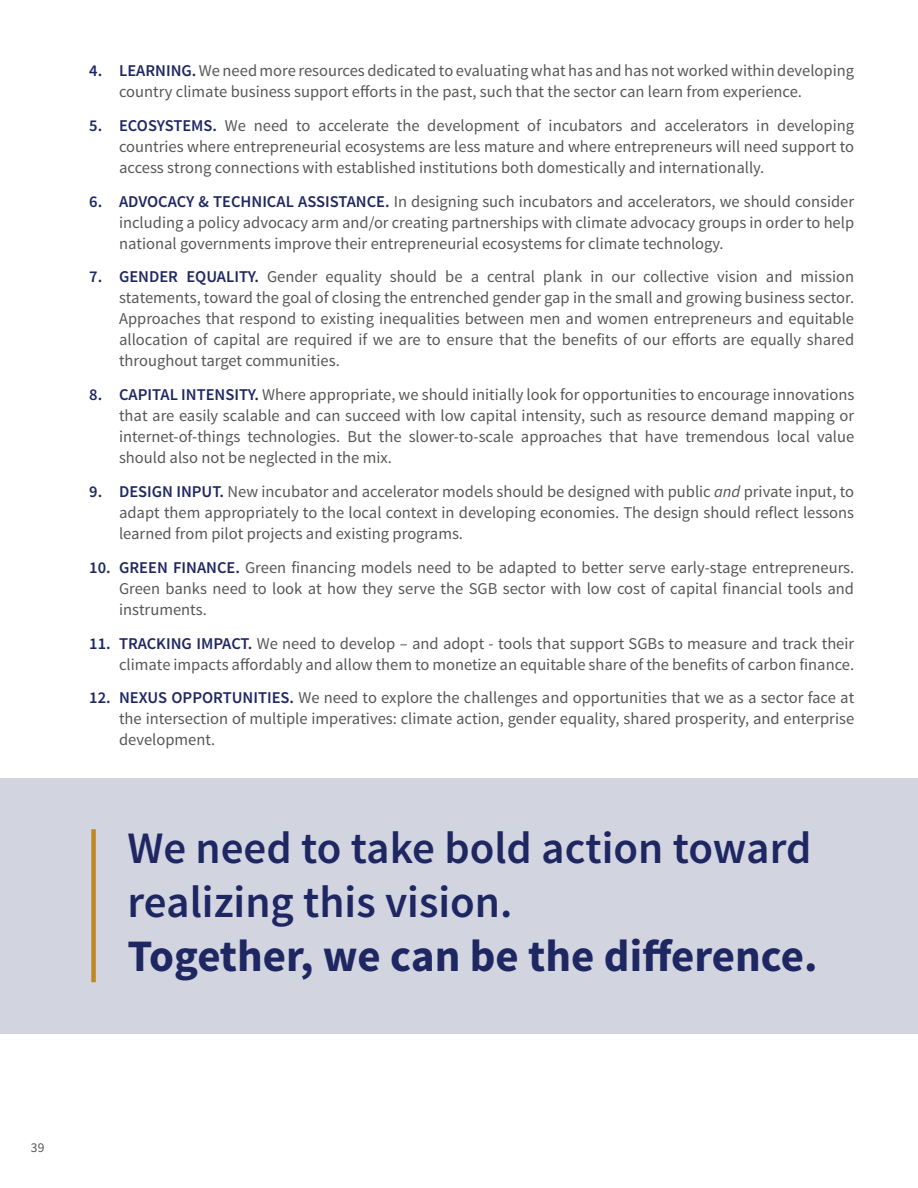
<style>
.page{position:relative;width:918px;height:1188px;background:#fff}
.page>*{position:absolute;margin:0;border:0;box-sizing:border-box;transform-origin:0 0}
.t1{font:600 45px/54px "Source Sans Pro";color:#1f2762}
.t2{font:700 45px "Source Sans Pro";color:#1f2762}
.t3{font:16.5px/21px "Source Sans Pro";color:#575756;text-align:justify}
.t4{font:13.5px "Source Sans Pro";color:#575756}
.s1{font-weight:600;color:#1f2762}
.s2{font-style:italic}
</style>
<div class="page">
<div style="left:0;top:778px;width:918px;height:255px;background:#d2d4e0"></div>
<div style="left:91px;top:829px;width:5px;height:153px;background:#c08825"></div>
<p class="t3" style="left:119px;top:60px;width:737px;text-indent:-30px"><span class="s1">4. LEARNING.</span> We need more resources dedicated to evaluating what has and has not worked within developing country climate business support efforts in the past, such that the sector can learn from experience.</p>
<p class="t3" style="left:119px;top:115px;width:737px;text-indent:-30px"><span class="s1">5. ECOSYSTEMS.</span> We need to accelerate the development of incubators and accelerators in developing countries where entrepreneurial ecosystems are less mature and where entrepreneurs will need support to access strong connections with established institutions both domestically and internationally.</p>
<p class="t3" style="left:119px;top:191px;width:737px;text-indent:-30px"><span class="s1">6. ADVOCACY &amp; TECHNICAL ASSISTANCE.</span> In designing such incubators and accelerators, we should consider including a policy advocacy arm and/or creating partnerships with climate advocacy groups in order to help national governments improve their entrepreneurial ecosystems for climate technology.</p>
<p class="t3" style="left:119px;top:267px;width:737px;text-align:left;text-indent:-30px"><span class="s1">7. GENDER EQUALITY.</span> Gender equality should be a central plank in our collective vision and mission statements, toward the goal of closing the entrenched gender gap in the small and growing business sector.<br>Approaches that respond to existing inequalities between men and women entrepreneurs and equitable allocation of capital are required if we are to ensure that the benefits of our efforts are equally shared throughout target communities.</p>
<p class="t3" style="left:119px;top:385px;width:737px;text-indent:-30px"><span class="s1">8. CAPITAL INTENSITY.</span> Where appropriate, we should initially look for opportunities to encourage innovations that are easily scalable and can succeed with low capital intensity, such as resource demand mapping or internet-of-things technologies. But the slower-to-scale approaches that have tremendous local value should also not be neglected in the mix.</p>
<p class="t3" style="left:119px;top:481px;width:737px;text-indent:-30px"><span class="s1">9. DESIGN INPUT.</span> New incubator and accelerator models should be designed with public <span class="s2">and</span> private input, to adapt them appropriately to the local context in developing economies. The design should reflect lessons learned from pilot projects and existing programs.</p>
<p class="t3" style="left:119px;top:557px;width:737px;text-indent:-30px"><span class="s1">10. GREEN FINANCE.</span> Green financing models need to be adapted to better serve early-stage entrepreneurs.<br>Green banks need to look at how they serve the SGB sector with low cost of capital financial tools and instruments.</p>
<p class="t3" style="left:89px;top:633px;width:766px;text-align:right"><span class="s1">11. TRACKING IMPACT.</span> We need to develop – and adopt - tools that support SGBs to measure and track their climate impacts affordably and allow them to monetize an equitable share of the benefits of carbon finance.</p>
<p class="t3" style="left:119px;top:688px;width:737px;text-indent:-30px"><span class="s1">12. NEXUS OPPORTUNITIES.</span> We need to explore the challenges and opportunities that we as a sector face at the intersection of multiple imperatives: climate action, gender equality, shared prosperity, and enterprise development.</p>
<h1 class="t1" style="left:128px;top:822px;width:685px">We need to take bold action toward realizing this vision.</h1>
<h1 class="t2" style="left:128px;top:927px;width:691px">Together, we can be the difference.</h1>
<p class="t4" style="left:31px;top:1139px;width:15px">39</p>
</div>
